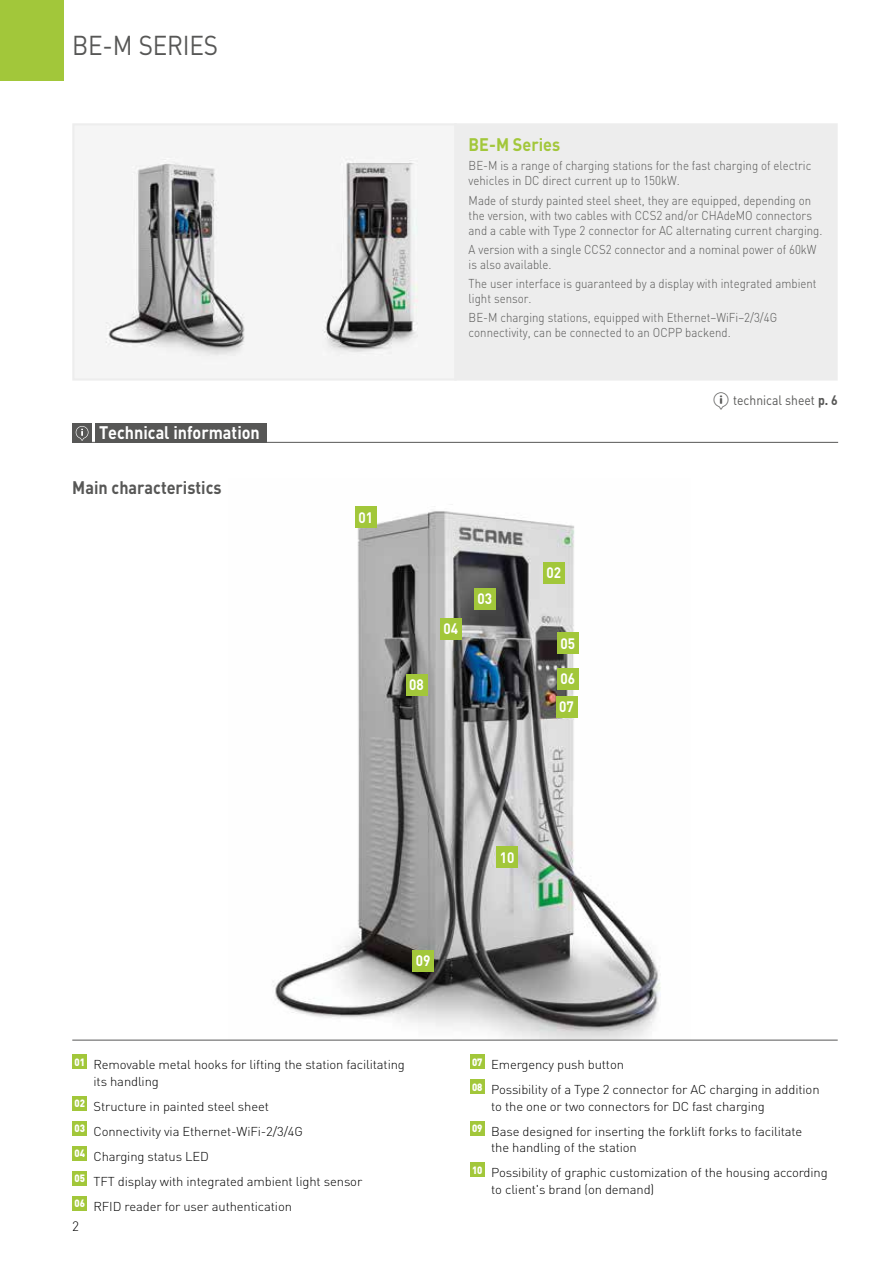
<style>
.page{position:relative;width:893px;height:1263px;background:#fff}
.page>*{position:absolute;margin:0;border:0;box-sizing:border-box;transform-origin:0 0}
.t1{font:27px "DIN Pro";letter-spacing:-.01em;color:#575756;scale:.9 1}
.t2{font:700 18px "DIN Pro";color:#fff;scale:.9 1}
.t3{font:700 18px "DIN Pro";color:#575756;scale:.9 1}
.t4{font:700 18px "DIN Pro";color:#a2c73a;scale:.9 1}
.t5{font:700 15px/28.2px "DIN Pro";color:#fff;scale:.9 1}
.t6{font:13.5px "DIN Pro";color:#575756;scale:.9 1}
.t7{font:300 13.5px "DIN Pro";color:#000}
.t8{font:300 12.75px/15px "DIN Pro";color:#575756;scale:.9 1}
.t9{font:300 12.75px/25px "DIN Pro";letter-spacing:-.01em;color:#000}
.s1{font-weight:700}
</style>
<div class="page">
<div style="left:0;top:0;width:64px;height:81px;background:#a2c73a"></div>
<img style="left:272px;top:506px;width:389px;height:533px">
<div style="left:543px;top:562px;width:21px;height:21px;background:#a2c73a"></div>
<div style="left:474px;top:588px;width:21px;height:21px;background:#a2c73a"></div>
<div style="left:440px;top:618px;width:21px;height:21px;background:#a2c73a"></div>
<div style="left:406px;top:674px;width:21px;height:21px;background:#a2c73a"></div>
<div style="left:412px;top:950px;width:22px;height:22px;background:#a2c73a"></div>
<div style="left:497px;top:846px;width:21px;height:22px;background:#a2c73a"></div>
<div style="left:557px;top:633px;width:21px;height:21px;background:#a2c73a"></div>
<div style="left:557px;top:668px;width:21px;height:21px;background:#a2c73a"></div>
<div style="left:556px;top:696px;width:21px;height:22px;background:#a2c73a"></div>
<img style="left:105px;top:156px;width:315px;height:204px">
<div style="left:72px;top:123px;width:385px;height:258px;border:2px solid #ededed"></div>
<div style="left:455px;top:124px;width:382px;height:255px;background:#ededed"></div>
<div style="left:454px;top:123px;width:384px;height:258px;border:2px solid #ededed"></div>
<hr style="left:72px;top:1040px;width:766px;height:1px;background:#575756">
<div style="left:355px;top:507px;width:21px;height:21px;background:#a2c73a"></div>
<div style="left:95px;top:423px;width:172px;height:19px;background:#575756"></div>
<hr style="left:73px;top:442px;width:765px;height:1px;background:#575756">
<div style="left:72px;top:423px;width:20px;height:20px;background:#575756"></div>
<svg style="left:76px;top:426px;width:12px;height:15px"></svg>
<div style="left:72px;top:1054px;width:15px;height:15px;background:#a2c73a"></div>
<div style="left:72px;top:1096px;width:15px;height:14px;background:#a2c73a"></div>
<div style="left:72px;top:1121px;width:15px;height:14px;background:#a2c73a"></div>
<div style="left:72px;top:1146px;width:15px;height:14px;background:#a2c73a"></div>
<div style="left:72px;top:1171px;width:15px;height:14px;background:#a2c73a"></div>
<div style="left:72px;top:1196px;width:15px;height:14px;background:#a2c73a"></div>
<div style="left:470px;top:1054px;width:15px;height:15px;background:#a2c73a"></div>
<div style="left:470px;top:1079px;width:15px;height:15px;background:#a2c73a"></div>
<div style="left:470px;top:1121px;width:15px;height:14px;background:#a2c73a"></div>
<div style="left:470px;top:1162px;width:15px;height:15px;background:#a2c73a"></div>
<h1 class="t1" style="left:72px;top:27px;width:163px">BE-M SERIES</h1>
<h2 class="t2" style="left:99px;top:420px;width:180px">Technical information</h2>
<h2 class="t3" style="left:72px;top:475px;width:167px">Main characteristics</h2>
<h2 class="t4" style="left:469px;top:132px;width:103px">BE-M Series</h2>
<p class="t8" style="left:469px;top:158px;width:382px">BE-M is a range of charging stations for the fast charging of electric vehicles in DC direct current up to 150kW.</p>
<p class="t8" style="left:469px;top:192px;width:395px">Made of sturdy painted steel sheet, they are equipped, depending on the version, with two cables with CCS2 and/or CHAdeMO connectors and a cable with Type 2 connector for AC alternating current charging.</p>
<p class="t8" style="left:469px;top:241px;width:388px">A version with a single CCS2 connector and a nominal power of 60kW is also available.</p>
<p class="t8" style="left:469px;top:276px;width:388px">The user interface is guaranteed by a display with integrated ambient light sensor.</p>
<p class="t8" style="left:469px;top:310px;width:344px">BE-M charging stations, equipped with Ethernet–WiFi–2/3/4G connectivity, can be connected to an OCPP backend.</p>
<p class="t6" style="left:733px;top:391px;width:118px">technical sheet <span class="s1">p. 6</span></p>
<p class="t5" style="left:358px;top:502px;width:18px">01</p>
<p class="t5" style="left:409px;top:670px;width:18px">08</p>
<p class="t5" style="left:443px;top:614px;width:18px">04</p>
<p class="t5" style="left:477px;top:584px;width:18px">03</p>
<p class="t5" style="left:546px;top:558px;width:18px">02</p>
<p class="t5" style="left:560px;top:628px;width:18px">05</p>
<p class="t5" style="left:559px;top:664px;width:19px">06<br>07</p>
<p class="t5" style="left:416px;top:946px;width:18px">09</p>
<p class="t9" style="left:94px;top:1056px;width:313px;line-height:16.5px;text-indent:-19px"><sup>01</sup> Removable metal hooks for lifting the station facilitating its handling</p>
<p class="t9" style="left:74px;top:1093px;width:289px"><sup>02</sup> Structure in painted steel sheet<br><sup>03</sup> Connectivity via Ethernet-WiFi-2/3/4G<br><sup>04</sup> Charging status LED<br><sup>05</sup> TFT display with integrated ambient light sensor <sup>06</sup> RFID reader for user authentication</p>
<p class="t7" style="left:72px;top:1217px;width:8px">2</p>
<p class="t5" style="left:500px;top:842px;width:18px">10</p>
<p class="t9" style="left:472px;top:1051px;width:349px"><sup>07</sup> Emergency push button<br><sup>08</sup> Possibility of a Type 2 connector for AC charging in addition</p>
<p class="t9" style="left:472px;top:1093px;width:332px;text-indent:19px">to the one or two connectors for DC fast charging<br><sup>09</sup> Base designed for inserting the forklift forks to facilitate</p>
<p class="t9" style="left:472px;top:1134px;width:357px;text-indent:19px">the handling of the station<br><sup>10</sup> Possibility of graphic customization of the housing according</p>
<p class="t9" style="left:491px;top:1176px;width:165px">to client's brand (on demand)</p>
</div>
